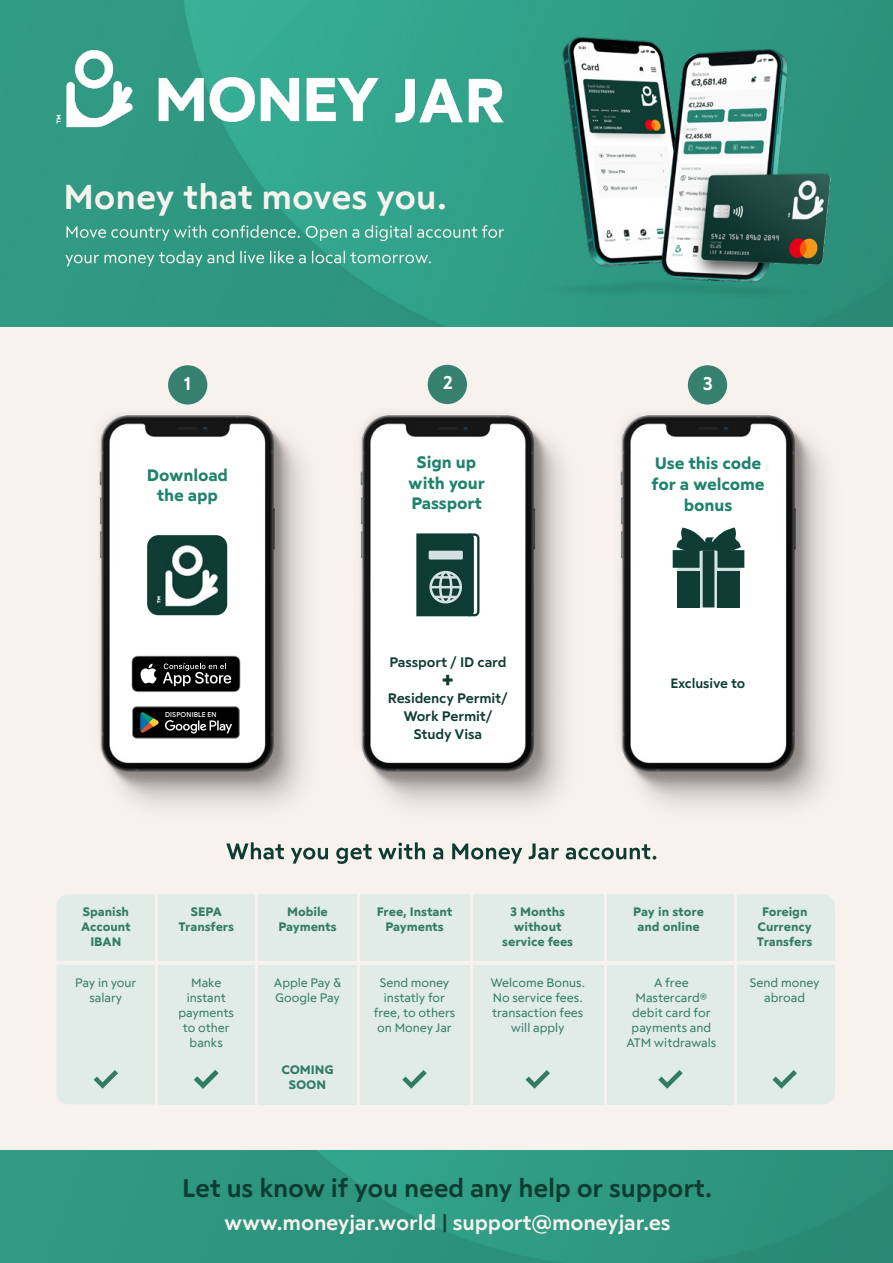
<style>
.page{position:relative;width:893px;height:1263px;background:#f8f2ef}
.page>*{position:absolute;margin:0;border:0;box-sizing:border-box;transform-origin:0 0}
.t1{font:700 34.5px "RF Tone";color:#f8f2ef}
.t2{font:700 27px "RF Tone";color:#0f3c32}
.t3{font:700 25.5px "RF Tone";letter-spacing:-.01em;color:#0f3c32}
.t4{font:700 21px "RF Tone";letter-spacing:-.01em;color:#f8f2ef}
.t5{font:700 18.45px "RF Tone";color:#fff}
.t6{font:800 16.65px/20.7px "RF Tone";letter-spacing:-.01em;color:#1f836c;text-align:center}
.t7{font:700 13.8px/18px "RF Tone";letter-spacing:-.01em;color:#0f3c32;text-align:center}
.t8{font:700 13.5px "RF Tone";letter-spacing:-.01em;color:#0f3d33}
.t9{font:12.3px/14.9px "RF Tone";color:#327c66;text-align:center}
.t10{font:800 12.3px/14.9px "RF Tone";letter-spacing:-.005em;color:#327c66;text-align:center}
.t11{font:500 6.9px "Google Sans";letter-spacing:.02em;color:#fff}
.s1{color:#0f3c32}
</style>
<div class="page">
<img style="left:0;top:0;width:893px;height:326px">
<img style="left:0;top:1151px;width:893px;height:112px">
<img style="left:55px;top:48px;width:375px;height:87px">
<div style="left:168px;top:365px;width:39px;height:39px;background:#36816d;border-radius:50%"></div>
<img style="left:99px;top:413px;width:206px;height:394px">
<img style="left:147px;top:535px;width:80px;height:80px">
<svg style="left:131px;top:698px;width:109px;height:42px"></svg>
<svg style="left:132px;top:707px;width:107px;height:31px;background:#202220"></svg>
<svg style="left:131px;top:656px;width:109px;height:36px;background:#303131"></svg>
<img style="left:360px;top:413px;width:206px;height:394px">
<svg style="left:416px;top:533px;width:64px;height:83px;background:#345b53"></svg>
<div style="left:429px;top:551px;width:34px;height:8px;background:#d3e2e0"></div>
<div style="left:428px;top:365px;width:39px;height:39px;background:#36816d;border-radius:50%"></div>
<img style="left:620px;top:413px;width:206px;height:394px">
<div style="left:688px;top:365px;width:39px;height:39px;background:#36816d;border-radius:50%"></div>
<svg style="left:673px;top:527px;width:71px;height:80px"></svg>
<svg style="left:226px;top:842px;width:430px;height:22px"></svg>
<div style="left:158px;top:894px;width:96px;height:67px;background:#e1ebe8"></div>
<div style="left:607px;top:894px;width:126px;height:67px;background:#e1ebe8"></div>
<div style="left:360px;top:894px;width:109px;height:67px;background:#e1ebe8"></div>
<div style="left:258px;top:894px;width:99px;height:67px;background:#e1ebe8"></div>
<div style="left:360px;top:965px;width:109px;height:139px;background:#e1ebe8"></div>
<div style="left:607px;top:965px;width:126px;height:139px;background:#e1ebe8"></div>
<div style="left:158px;top:965px;width:96px;height:139px;background:#e1ebe8"></div>
<div style="left:258px;top:965px;width:99px;height:139px;background:#e1ebe8"></div>
<div style="left:473px;top:894px;width:131px;height:67px;background:#e1ebe8"></div>
<div style="left:473px;top:965px;width:131px;height:139px;background:#e1ebe8"></div>
<svg style="left:194px;top:1070px;width:24px;height:19px"></svg>
<svg style="left:402px;top:1070px;width:25px;height:19px"></svg>
<svg style="left:525px;top:1070px;width:25px;height:19px"></svg>
<svg style="left:658px;top:1070px;width:25px;height:19px"></svg>
<div style="left:737px;top:894px;width:98px;height:210px;background:#e1ebe8"></div>
<div style="left:56px;top:894px;width:99px;height:210px;background:#e1ebe8"></div>
<svg style="left:65px;top:251px;width:365px;height:15px;background:#56ab98"></svg>
<svg style="left:66px;top:225px;width:364px;height:16px;background:#55ac98"></svg>
<img style="left:430px;top:11px;width:463px;height:305px">
<h1 class="t1" style="left:63px;top:176px;width:385px">Money that moves you.</h1>
<h3 class="t5" style="left:184px;top:372px;width:9px">1</h3>
<h3 class="t6" style="left:147px;top:464px;width:83px">Download the app</h3>
<p class="t11" style="left:165px;top:710px;width:53px">DISPONIBLE EN</p>
<h3 class="t5" style="left:443px;top:372px;width:11px">2</h3>
<h3 class="t6" style="left:408px;top:452px;width:78px">Sign up with your<br>Passport</h3>
<p class="t7" style="left:389px;top:652px;width:119px">Passport / ID card</p>
<h2 class="t2" style="left:441px;top:663px;width:15px">+</h2>
<p class="t7" style="left:388px;top:688px;width:121px">Residency Permit/<br>Work Permit/<br>Study Visa</p>
<h3 class="t5" style="left:703px;top:372px;width:11px">3</h3>
<h3 class="t6" style="left:652px;top:453px;width:115px">Use this code for a welcome bonus</h3>
<p class="t8" style="left:670px;top:675px;width:76px">Exclusive to</p>
<p class="t10" style="left:81px;top:904px;width:51px">Spanish<br>Account<br>IBAN</p>
<p class="t9" style="left:75px;top:975px;width:63px">Pay in your salary</p>
<p class="t10" style="left:178px;top:904px;width:57px">SEPA<br>Transfers</p>
<p class="t10" style="left:278px;top:904px;width:60px">Mobile<br>Payments</p>
<p class="t10" style="left:377px;top:904px;width:77px">Free, Instant<br>Payments</p>
<p class="t10" style="left:502px;top:904px;width:72px">3 Months without service fees</p>
<p class="t10" style="left:633px;top:904px;width:72px">Pay in store and online</p>
<p class="t10" style="left:757px;top:904px;width:57px">Foreign<br>Currency<br>Transfers</p>
<p class="t9" style="left:178px;top:975px;width:57px">Make instant payments to other banks</p>
<p class="t9" style="left:274px;top:975px;width:69px;text-align:left">Apple Pay &amp;<br>Google Pay</p>
<p class="t9" style="left:374px;top:975px;width:83px">Send money instatly for free, to others on Money Jar</p>
<p class="t9" style="left:490px;top:975px;width:96px">Welcome Bonus.<br>No service fees. transaction fees will apply</p>
<p class="t9" style="left:626px;top:975px;width:92px">A free<br>Mastercard® debit card for payments and<br>ATM witdrawals</p>
<p class="t9" style="left:750px;top:975px;width:71px">Send money abroad</p>
<p class="t10" style="left:281px;top:1062px;width:54px">COMING<br>SOON</p>
<h3 class="t3" style="left:182px;top:1172px;width:532px">Let us know if you need any help or support.</h3>
<h3 class="t4" style="left:224px;top:1210px;width:448px">www.moneyjar.world <span class="s1">|</span> support@moneyjar.es</h3>
</div>
